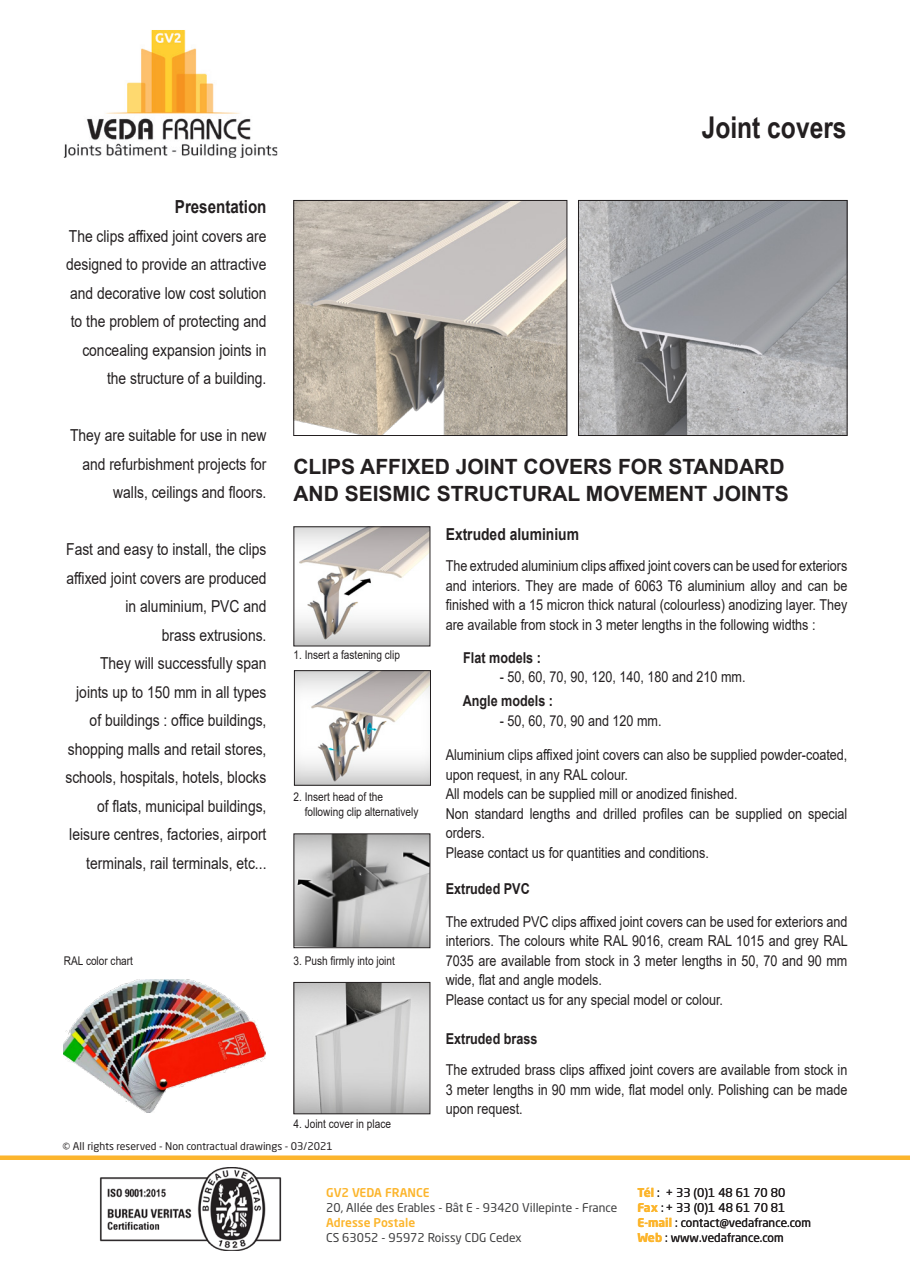
<style>
.page{position:relative;width:910px;height:1280px;background:#fff}
.page>*{position:absolute;margin:0;border:0;box-sizing:border-box;transform-origin:0 0}
.t1{font:700 30px "Arial Narrow";color:#231f20}
.t2{font:700 21px "Arial";color:#231f20}
.t3{font:700 18px "Arial";color:#231f20;scale:.84 1}
.Chapo_FT{font:16.5px/28.5px "Arial";color:#231f20;text-align:right;scale:.84 1}
.Teste_titre{font:700 16.5px "Arial";color:#231f20;scale:.84 1}
.Texte_FT{font:15px/19.5px "Arial";color:#231f20;text-align:justify;scale:.84 1}
.Texte_FT-2{font:700 15px "Arial";color:#231f20;scale:.84 1}
.Legende_FT{font:12px "Arial";color:#231f20;scale:.84 1}
.t4{font:12px/15px "Neo Sans Std";color:#231f20}
.t5{font:12px "Neo Sans Std";color:#3e3e3f}
.t6{font:500 12px "Neo Sans Std";color:#fcb52c}
.t7{font:10.5px "Neo Sans Std";color:#231f20}
.s1{font-weight:700;color:#fcb52c}
</style>
<div class="page">
<img style="left:64px;top:30px;width:213px;height:128px">
<div style="left:0;top:1155px;width:910px;height:5px;background:#fcb52d"></div>
<img style="left:99px;top:1168px;width:183px;height:83px">
<img style="left:296px;top:672px;width:133px;height:112px">
<div style="left:294px;top:670px;width:137px;height:116px;border:1px solid #231f20"></div>
<img style="left:295px;top:528px;width:133px;height:116px">
<img style="left:295px;top:835px;width:133px;height:111px">
<div style="left:293px;top:833px;width:137px;height:115px;border:1px solid #231f20"></div>
<img style="left:580px;top:202px;width:265px;height:232px">
<div style="left:578px;top:200px;width:269px;height:236px;border:1px solid #231f20"></div>
<img style="left:295px;top:202px;width:270px;height:232px">
<div style="left:293px;top:200px;width:274px;height:236px;border:1px solid #231f20"></div>
<img style="left:295px;top:984px;width:133px;height:128px">
<div style="left:293px;top:982px;width:137px;height:132px;border:1px solid #231f20"></div>
<img style="left:64px;top:979px;width:201px;height:134px">
<p class="t3" style="left:175px;top:194px;width:111px">Presentation</p>
<p class="Chapo_FT" style="left:66px;top:222px;width:240px">The clips affixed joint covers are designed to provide an attractive and decorative low cost solution to the problem of protecting and concealing expansion joints in the structure of a building.</p>
<p class="Chapo_FT" style="left:70px;top:421px;width:235px">They are suitable for use in new and refurbishment projects for walls, ceilings and floors.</p>
<p class="Chapo_FT" style="left:66px;top:535px;width:240px">Fast and easy to install, the clips affixed joint covers are produced in aluminium, PVC and</p>
<p class="Chapo_FT" style="left:162px;top:621px;width:126px">brass extrusions.</p>
<p class="Chapo_FT" style="left:65px;top:649px;width:241px">They will successfully span joints up to 150 mm in all types of buildings : office buildings, shopping malls and retail stores, schools, hospitals, hotels, blocks of flats, municipal buildings, leisure centres, factories, airport terminals, rail terminals, etc...</p>
<p class="Legende_FT" style="left:64px;top:952px;width:84px">RAL color chart</p>
<p class="t1" style="left:702px;top:105px;width:146px">Joint covers</p>
<p class="t2" style="left:293px;top:452px;width:493px">CLIPS AFFIXED JOINT COVERS FOR STANDARD</p>
<p class="t2" style="left:293px;top:479px;width:497px">AND SEISMIC STRUCTURAL MOVEMENT JOINTS</p>
<p class="Teste_titre" style="left:446px;top:522px;width:160px">Extruded aluminium</p>
<p class="Texte_FT" style="left:446px;top:556px;width:480px">The extruded aluminium clips affixed joint covers can be used for exteriors and interiors. They are made of 6063 T6 aluminium alloy and can be finished with a 15 micron thick natural (colourless) anodizing layer. They are available from stock in 3 meter lengths in the following widths :</p>
<p class="Texte_FT-2" style="left:463px;top:647px;width:94px">Flat models :</p>
<p class="Texte_FT" style="left:500px;top:667px;width:294px">- 50, 60, 70, 90, 120, 140, 180 and 210 mm.</p>
<p class="Texte_FT-2" style="left:463px;top:691px;width:109px">Angle models :</p>
<p class="Texte_FT" style="left:500px;top:711px;width:194px">- 50, 60, 70, 90 and 120 mm.</p>
<p class="Texte_FT" style="left:446px;top:745px;width:480px">Aluminium clips affixed joint covers can also be supplied powder-coated, upon request, in any RAL colour.</p>
<p class="Texte_FT" style="left:446px;top:784px;width:349px">All models can be supplied mill or anodized finished.</p>
<p class="Texte_FT" style="left:446px;top:804px;width:480px">Non standard lengths and drilled profiles can be supplied on special orders.</p>
<p class="Texte_FT" style="left:446px;top:843px;width:315px">Please contact us for quantities and conditions.</p>
<p class="Texte_FT-2" style="left:446px;top:878px;width:102px">Extruded PVC</p>
<p class="Texte_FT" style="left:446px;top:912px;width:480px">The extruded PVC clips affixed joint covers can be used for exteriors and interiors. The colours white RAL 9016, cream RAL 1015 and grey RAL 7035 are available from stock in 3 meter lengths in 50, 70 and 90 mm wide, flat and angle models.</p>
<p class="Texte_FT" style="left:446px;top:990px;width:332px">Please contact us for any special model or colour.</p>
<p class="Texte_FT-2" style="left:446px;top:1028px;width:111px">Extruded brass</p>
<p class="Texte_FT" style="left:446px;top:1060px;width:480px">The extruded brass clips affixed joint covers are available from stock in 3 meter lengths in 90 mm wide, flat model only. Polishing can be made upon request.</p>
<p class="Legende_FT" style="left:293px;top:646px;width:128px">1. Insert a fastening clip</p>
<p class="Legende_FT" style="left:293px;top:789px;width:108px">2. Insert head of the</p>
<p class="Legende_FT" style="left:305px;top:804px;width:137px">following clip alternatively</p>
<p class="Legende_FT" style="left:293px;top:953px;width:122px">3. Push firmly into joint</p>
<p class="Legende_FT" style="left:293px;top:1115px;width:118px">4. Joint cover in place</p>
<p class="t7" style="left:63px;top:1140px;width:272px">© All rights reserved - Non contractual drawings - 03/2021</p>
<p class="t6" style="left:326px;top:1185px;width:105px">GV2 VEDA FRANCE</p>
<p class="t5" style="left:326px;top:1200px;width:293px">20, Allée des Erables - Bât E - 93420 Villepinte - France</p>
<p class="t6" style="left:326px;top:1215px;width:91px">Adresse Postale</p>
<p class="t5" style="left:326px;top:1230px;width:197px">CS 63052 - 95972 Roissy CDG Cedex</p>
<p class="t4" style="left:637px;top:1184px;width:175px"><span class="s1">Tél</span> : + 33 (0)1 48 61 70 80<br><span class="s1">Fax</span> : + 33 (0)1 48 61 70 81<br><span class="s1">E-mail</span> : contact@vedafrance.com<br><span class="s1">Web</span> : www.vedafrance.com</p>
</div>
